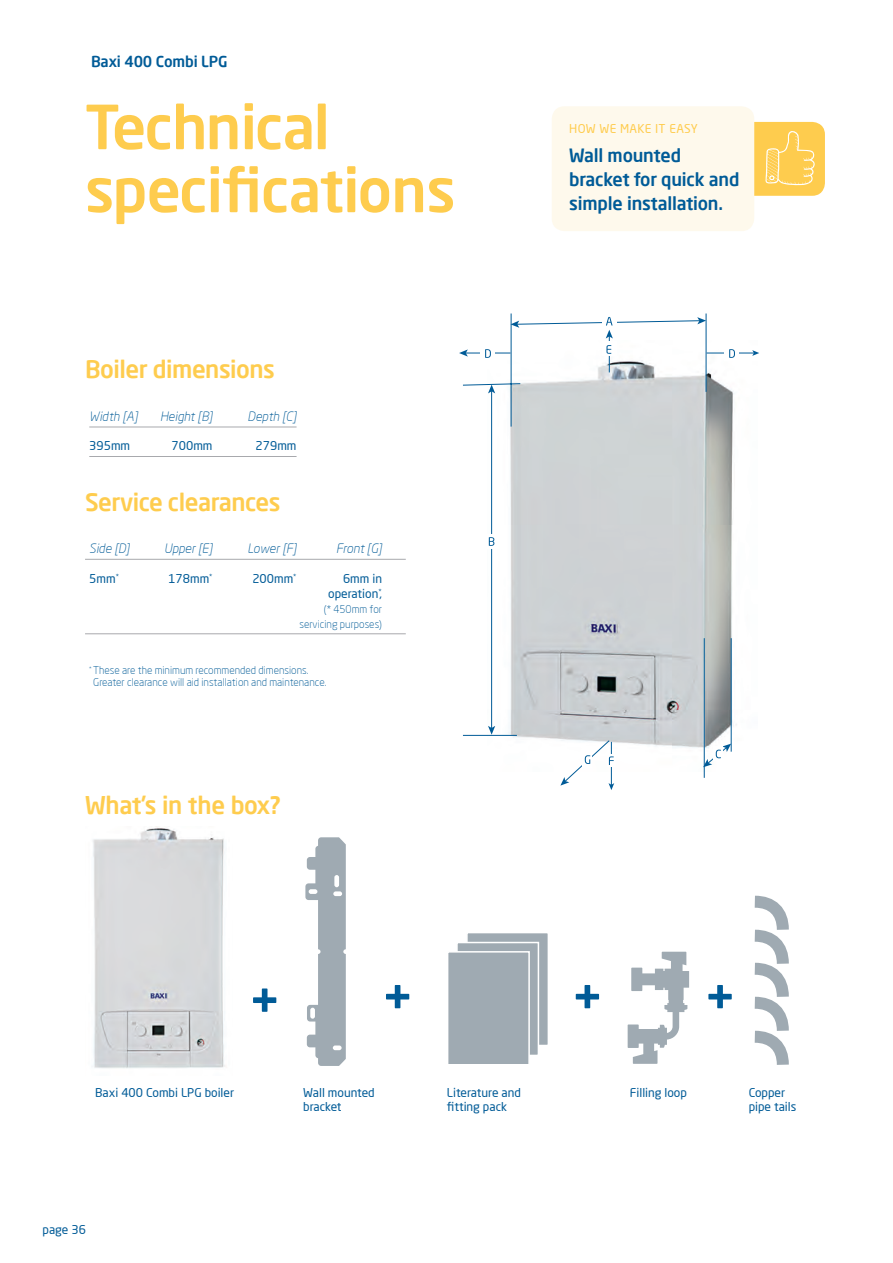
<style>
.page{position:relative;width:893px;height:1263px;background:#fff}
.page>*{position:absolute;margin:0;border:0;box-sizing:border-box;transform-origin:0 0}
.t1{font:500 60px/63px "Neo Sans Pro";letter-spacing:-.01em;color:#fecc4e}
.t2{font:500 24px "Neo Sans Pro";letter-spacing:-.02em;color:#fecc4e}
.t3{font:500 18px/24px "Neo Sans Pro";letter-spacing:-.01em;color:#005b97}
.t4{font:500 15px "Neo Sans Pro";letter-spacing:-.01em;color:#005b97}
.t5{font:italic 300 12.75px "Neo Sans Pro";color:#005b97}
.t6{font:12px/14.4px "Neo Sans Pro";color:#005b97}
.t7{font:12px "Neo Sans Pro";letter-spacing:.03em;color:#fecc4e}
.t8{font:300 10.5px/15px "Neo Sans Pro";color:#005b97;text-align:right}
</style>
<div class="page">
<img style="left:707px;top:352px;width:45px;height:392px">
<div style="left:653px;top:122px;width:172px;height:74px;background:#fecc4e;border-radius:13px"></div>
<div style="left:552px;top:106px;width:202px;height:125px;background:#fef9ec;border-radius:13px"></div>
<hr style="left:89px;top:427px;width:208px;height:1px;background:#a8a9ad">
<hr style="left:89px;top:456px;width:208px;height:1px;background:#a8a9ad">
<hr style="left:85px;top:559px;width:321px;height:1px;background:#a8a9ad">
<hr style="left:85px;top:633px;width:321px;height:1px;background:#a8a9ad">
<hr style="left:707px;top:353px;width:47px;height:1px;background:#005b97">
<svg style="left:752px;top:350px;width:7px;height:6px"></svg>
<svg style="left:462px;top:313px;width:245px;height:465px"></svg>
<div style="left:602px;top:313px;width:15px;height:15px;background:#fff"></div>
<svg style="left:511px;top:317px;width:195px;height:21px"></svg>
<div style="left:602px;top:341px;width:15px;height:15px;background:#fff"></div>
<svg style="left:606px;top:345px;width:5px;height:9px"></svg>
<div style="left:725px;top:345px;width:14px;height:15px;background:#fff"></div>
<svg style="left:729px;top:349px;width:6px;height:9px"></svg>
<div style="left:480px;top:345px;width:15px;height:15px;background:#fff"></div>
<svg style="left:485px;top:349px;width:6px;height:9px"></svg>
<div style="left:484px;top:534px;width:15px;height:15px;background:#fff"></div>
<svg style="left:489px;top:537px;width:5px;height:9px"></svg>
<hr style="left:463px;top:735px;width:54px;height:1px;background:#005b97">
<hr style="left:731px;top:638px;width:1px;height:114px;background:#005b97">
<svg style="left:703px;top:744px;width:28px;height:23px"></svg>
<div style="left:607px;top:754px;width:8px;height:13px;background:#fff"></div>
<svg style="left:560px;top:739px;width:54px;height:51px"></svg>
<svg style="left:765px;top:131px;width:50px;height:54px"></svg>
<img style="left:93px;top:826px;width:132px;height:242px">
<svg style="left:253px;top:988px;width:23px;height:24px"></svg>
<svg style="left:386px;top:985px;width:23px;height:23px"></svg>
<svg style="left:305px;top:837px;width:41px;height:229px"></svg>
<div style="left:334px;top:875px;width:5px;height:12px;background:#fff;border-radius:2px"></div>
<div style="left:466px;top:932px;width:83px;height:114px;background:#9faab2;border:2px solid #fff"></div>
<div style="left:456px;top:942px;width:83px;height:114px;background:#9faab2;border:2px solid #fff"></div>
<div style="left:447px;top:951px;width:83px;height:114px;background:#9faab2;border:2px solid #fff"></div>
<svg style="left:576px;top:985px;width:23px;height:23px"></svg>
<svg style="left:708px;top:985px;width:24px;height:23px"></svg>
<svg style="left:754px;top:895px;width:35px;height:170px"></svg>
<svg style="left:628px;top:952px;width:61px;height:112px"></svg>
<p class="t4" style="left:91px;top:52px;width:138px">Baxi 400 Combi LPG</p>
<h1 class="t1" style="left:85px;top:94px;width:372px">Technical specifications</h1>
<h2 class="t2" style="left:85px;top:354px;width:191px">Boiler dimensions</h2>
<p class="t5" style="left:89px;top:408px;width:50px">Width [A]</p>
<p class="t5" style="left:160px;top:408px;width:54px">Height [B]</p>
<p class="t5" style="left:248px;top:408px;width:50px">Depth [C]</p>
<p class="t6" style="left:89px;top:438px;width:42px">395mm</p>
<p class="t6" style="left:172px;top:438px;width:42px">700mm</p>
<p class="t6" style="left:256px;top:438px;width:42px">279mm</p>
<h2 class="t2" style="left:85px;top:487px;width:197px">Service clearances</h2>
<p class="t5" style="left:89px;top:541px;width:42px">Side [D]</p>
<p class="t5" style="left:164px;top:541px;width:50px">Upper [E]</p>
<p class="t5" style="left:248px;top:541px;width:50px">Lower [F]</p>
<p class="t5" style="left:336px;top:541px;width:47px">Front [G]</p>
<p class="t6" style="left:89px;top:571px;width:31px">5mm<sup>*</sup></p>
<p class="t6" style="left:168px;top:571px;width:46px">178mm<sup>*</sup></p>
<p class="t6" style="left:252px;top:571px;width:46px">200mm<sup>*</sup></p>
<p class="t6" style="left:328px;top:570px;width:55px;line-height:15px;text-align:right">6mm in operation<sup>*</sup>,</p>
<p class="t8" style="left:299px;top:601px;width:84px">(* 450mm for servicing purposes)</p>
<p class="t8" style="left:93px;top:664px;width:235px;line-height:12px;text-align:left;text-indent:-4px"><sup>*</sup> These are the minimum recommended dimensions.<br>Greater clearance will aid installation and maintenance.</p>
<h2 class="t2" style="left:85px;top:789px;width:197px">What’s in the box?</h2>
<p class="t7" style="left:569px;top:121px;width:130px">HOW WE MAKE IT EASY</p>
<h3 class="t3" style="left:569px;top:143px;width:172px">Wall mounted bracket for quick and simple installation.</h3>
<p class="t6" style="left:95px;top:1085px;width:140px">Baxi 400 Combi LPG boiler</p>
<p class="t6" style="left:303px;top:1085px;width:73px">Wall mounted bracket</p>
<p class="t6" style="left:447px;top:1085px;width:76px">Literature and fitting pack</p>
<p class="t6" style="left:749px;top:1085px;width:49px">Copper pipe tails</p>
<p class="t6" style="left:630px;top:1085px;width:59px">Filling loop</p>
<p class="t6" style="left:43px;top:1223px;width:45px">page 36</p>
</div>
